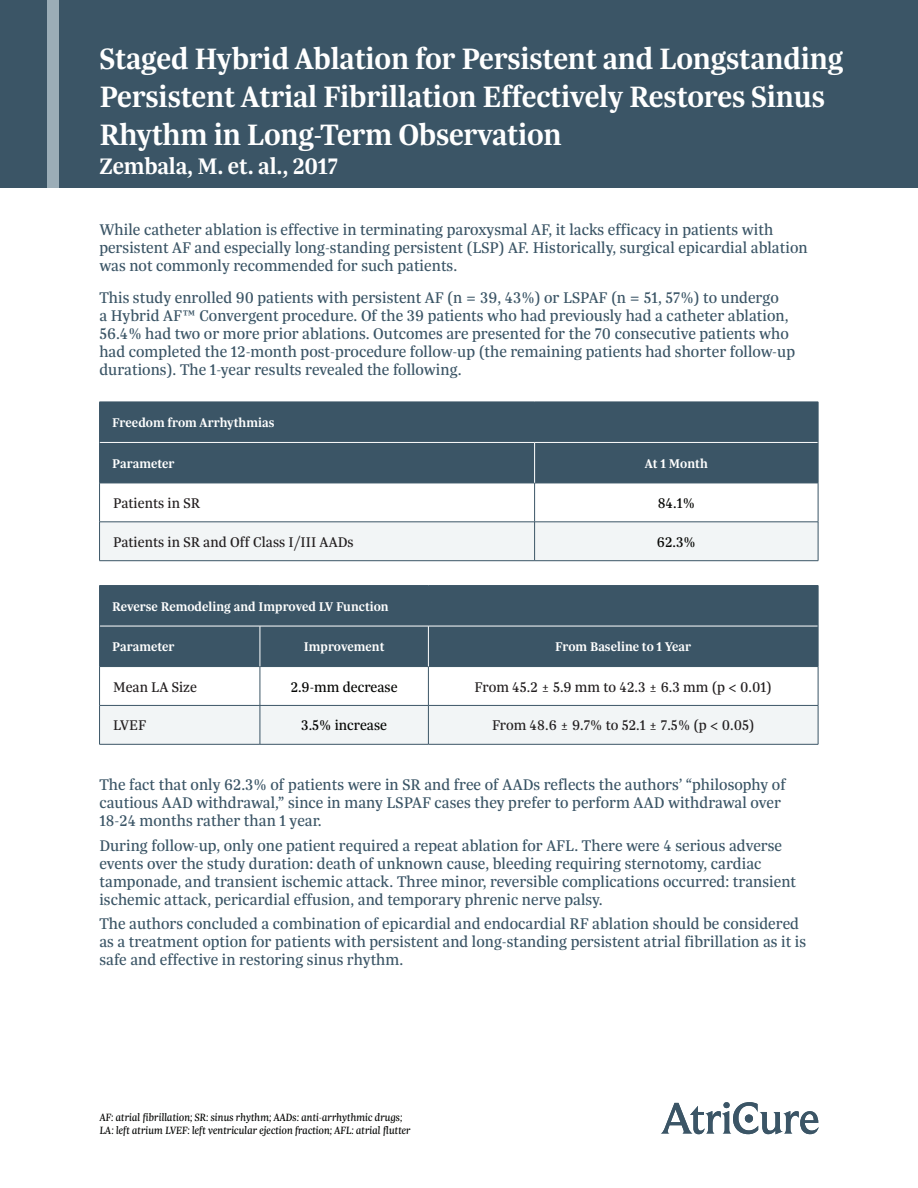
<style>
.page{position:relative;width:918px;height:1188px;background:#fff}
.page>*{position:absolute;margin:0;border:0;box-sizing:border-box;transform-origin:0 0}
.t1{font:600 31.5px/37.8px "Trola";letter-spacing:-.01em;color:#fff}
.t2{font:600 24px "Trola";letter-spacing:-.01em;color:#fff}
.t3{font:16.5px/18px "Trola";color:#3b5566}
.t4{font:15px "Trola";color:#231f20}
.t5{font:15px "Trola";color:#040503}
.t6{font:600 13.5px "Trola";color:#fff}
.t7{font:italic 11.25px/13.5px "Trola";letter-spacing:-.01em;color:#040503}
</style>
<div class="page">
<div style="left:0;top:0;width:918px;height:188px;background:#3b5566"></div>
<div style="left:47px;top:0;width:11px;height:188px;background:#9badb7"></div>
<div style="left:100px;top:403px;width:718px;height:80px;background:#3b5566"></div>
<div style="left:100px;top:523px;width:718px;height:37px;background:#f2f5f6"></div>
<hr style="left:99px;top:483px;width:436px;height:1px;background:#3b5566">
<hr style="left:99px;top:483px;width:1px;height:39px;background:#3b5566">
<hr style="left:535px;top:483px;width:283px;height:1px;background:#3b5566">
<hr style="left:534px;top:483px;width:1px;height:39px;background:#3b5566">
<hr style="left:818px;top:483px;width:1px;height:39px;background:#3b5566">
<hr style="left:99px;top:522px;width:436px;height:1px;background:#3b5566">
<hr style="left:99px;top:522px;width:1px;height:39px;background:#3b5566">
<hr style="left:535px;top:522px;width:283px;height:1px;background:#3b5566">
<hr style="left:534px;top:522px;width:1px;height:39px;background:#3b5566">
<hr style="left:818px;top:522px;width:1px;height:39px;background:#3b5566">
<hr style="left:99px;top:560px;width:436px;height:1px;background:#3b5566">
<hr style="left:535px;top:560px;width:283px;height:1px;background:#3b5566">
<hr style="left:534px;top:443px;width:1px;height:40px;background:#fff">
<hr style="left:100px;top:442px;width:435px;height:1px;background:#fff">
<hr style="left:535px;top:442px;width:283px;height:1px;background:#fff">
<hr style="left:99px;top:402px;width:436px;height:1px;background:#3b5566">
<hr style="left:99px;top:402px;width:1px;height:40px;background:#3b5566">
<hr style="left:535px;top:402px;width:283px;height:1px;background:#3b5566">
<hr style="left:818px;top:402px;width:1px;height:40px;background:#3b5566">
<hr style="left:99px;top:442px;width:1px;height:41px;background:#3b5566">
<hr style="left:818px;top:442px;width:1px;height:41px;background:#3b5566">
<div style="left:100px;top:586px;width:718px;height:80px;background:#3b5566"></div>
<div style="left:100px;top:706px;width:718px;height:38px;background:#f2f5f6"></div>
<hr style="left:99px;top:666px;width:161px;height:1px;background:#3b5566">
<hr style="left:99px;top:667px;width:1px;height:38px;background:#3b5566">
<hr style="left:260px;top:666px;width:168px;height:1px;background:#3b5566">
<hr style="left:260px;top:667px;width:1px;height:38px;background:#3b5566">
<hr style="left:428px;top:666px;width:390px;height:1px;background:#3b5566">
<hr style="left:428px;top:667px;width:1px;height:38px;background:#3b5566">
<hr style="left:818px;top:667px;width:1px;height:38px;background:#3b5566">
<hr style="left:99px;top:705px;width:161px;height:1px;background:#3b5566">
<hr style="left:99px;top:706px;width:1px;height:38px;background:#3b5566">
<hr style="left:260px;top:705px;width:168px;height:1px;background:#3b5566">
<hr style="left:260px;top:706px;width:1px;height:38px;background:#3b5566">
<hr style="left:428px;top:705px;width:390px;height:1px;background:#3b5566">
<hr style="left:428px;top:706px;width:1px;height:38px;background:#3b5566">
<hr style="left:818px;top:706px;width:1px;height:38px;background:#3b5566">
<hr style="left:99px;top:744px;width:161px;height:1px;background:#3b5566">
<hr style="left:260px;top:744px;width:168px;height:1px;background:#3b5566">
<hr style="left:428px;top:744px;width:390px;height:1px;background:#3b5566">
<hr style="left:260px;top:626px;width:1px;height:40px;background:#fff">
<hr style="left:428px;top:626px;width:1px;height:40px;background:#fff">
<hr style="left:100px;top:626px;width:160px;height:1px;background:#fff">
<hr style="left:260px;top:626px;width:168px;height:1px;background:#fff">
<hr style="left:428px;top:626px;width:390px;height:1px;background:#fff">
<hr style="left:99px;top:585px;width:161px;height:1px;background:#3b5566">
<hr style="left:99px;top:586px;width:1px;height:40px;background:#3b5566">
<hr style="left:260px;top:585px;width:168px;height:1px;background:#3b5566">
<hr style="left:428px;top:585px;width:390px;height:1px;background:#3b5566">
<hr style="left:818px;top:586px;width:1px;height:40px;background:#3b5566">
<hr style="left:99px;top:626px;width:1px;height:40px;background:#3b5566">
<hr style="left:818px;top:626px;width:1px;height:40px;background:#3b5566">
<svg style="left:661px;top:1102px;width:158px;height:32px"></svg>
<p class="t1" style="left:99px;top:39px;width:746px">Staged Hybrid Ablation for Persistent and Longstanding<br>Persistent Atrial Fibrillation Effectively Restores Sinus<br>Rhythm in Long-Term Observation</p>
<p class="t2" style="left:99px;top:150px;width:240px">Zembala, M. et. al., 2017</p>
<p class="t3" style="left:99px;top:220px;width:710px">While catheter ablation is effective in terminating paroxysmal AF, it lacks efficacy in patients with persistent AF and especially long-standing persistent (LSP) AF. Historically, surgical epicardial ablation was not commonly recommended for such patients.</p>
<p class="t3" style="left:99px;top:288px;width:697px">This study enrolled 90 patients with persistent AF (n = 39, 43%) or LSPAF (n = 51, 57%) to undergo<br>a Hybrid AF™ Convergent procedure. Of the 39 patients who had previously had a catheter ablation, 56.4% had two or more prior ablations. Outcomes are presented for the 70 consecutive patients who had completed the 12-month post-procedure follow-up (the remaining patients had shorter follow-up durations). The 1-year results revealed the following.</p>
<p class="t6" style="left:112px;top:414px;width:164px">Freedom from Arrhythmias</p>
<p class="t6" style="left:112px;top:454px;width:64px">Parameter</p>
<p class="t6" style="left:645px;top:454px;width:65px">At 1 Month</p>
<p class="t4" style="left:113px;top:493px;width:89px">Patients in SR</p>
<p class="t5" style="left:658px;top:493px;width:39px">84.1%</p>
<p class="t4" style="left:113px;top:532px;width:242px">Patients in SR and Off Class I/III AADs</p>
<p class="t5" style="left:657px;top:532px;width:40px">62.3%</p>
<p class="t6" style="left:112px;top:597px;width:278px">Reverse Remodeling and Improved LV Function</p>
<p class="t6" style="left:112px;top:638px;width:64px">Parameter</p>
<p class="t6" style="left:304px;top:638px;width:82px">Improvement</p>
<p class="t6" style="left:555px;top:638px;width:137px">From Baseline to 1 Year</p>
<p class="t4" style="left:113px;top:677px;width:86px">Mean LA Size</p>
<p class="t5" style="left:291px;top:677px;width:108px">2.9-mm decrease</p>
<p class="t4" style="left:475px;top:677px;width:299px">From 45.2 ± 5.9 mm to 42.3 ± 6.3 mm (p &lt; 0.01)</p>
<p class="t4" style="left:113px;top:716px;width:35px">LVEF</p>
<p class="t5" style="left:301px;top:716px;width:87px">3.5% increase</p>
<p class="t4" style="left:492px;top:716px;width:264px">From 48.6 ± 9.7% to 52.1 ± 7.5% (p &lt; 0.05)</p>
<p class="t3" style="left:99px;top:775px;width:688px">The fact that only 62.3% of patients were in SR and free of AADs reflects the authors’ “philosophy of cautious AAD withdrawal,” since in many LSPAF cases they prefer to perform AAD withdrawal over<br>18-24 months rather than 1 year.</p>
<p class="t3" style="left:99px;top:836px;width:698px">During follow-up, only one patient required a repeat ablation for AFL. There were 4 serious adverse events over the study duration: death of unknown cause, bleeding requiring sternotomy, cardiac tamponade, and transient ischemic attack. Three minor, reversible complications occurred: transient ischemic attack, pericardial effusion, and temporary phrenic nerve palsy.</p>
<p class="t3" style="left:99px;top:915px;width:708px">The authors concluded a combination of epicardial and endocardial RF ablation should be considered as a treatment option for patients with persistent and long-standing persistent atrial fibrillation as it is safe and effective in restoring sinus rhythm.</p>
<p class="t7" style="left:99px;top:1110px;width:313px">AF: atrial fibrillation; SR: sinus rhythm; AADs: anti-arrhythmic drugs;<br>LA: left atrium LVEF: left ventricular ejection fraction; AFL: atrial flutter</p>
</div>
